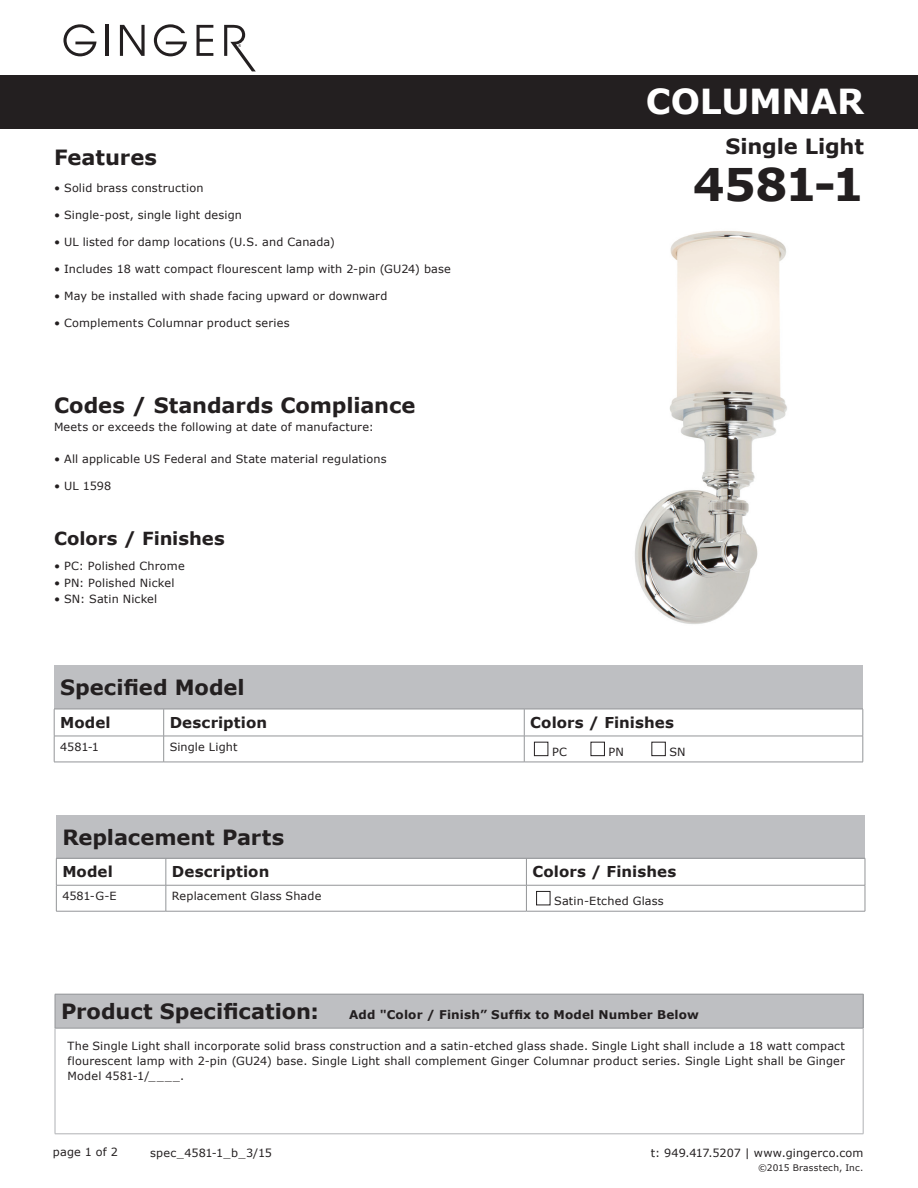
<style>
.page{position:relative;width:918px;height:1188px;background:#fff}
.page>*{position:absolute;margin:0;border:0;box-sizing:border-box;transform-origin:0 0}
.t1{font:700 45px "Verdana";color:#231f20}
.t2{font:700 34.5px "Verdana";letter-spacing:-.005em;color:#fff}
.t3{font:700 21px "Verdana";letter-spacing:-.005em;color:#231f20}
.t4{font:700 18px "Verdana";letter-spacing:-.005em;color:#231f20}
.t5{font:700 15px "Verdana";letter-spacing:.005em;color:#231f20}
.t6{font:700 12px "Verdana";letter-spacing:.015em;color:#231f20}
.t7{font:11.25px/15px "Verdana";letter-spacing:.015em;color:#231f20;text-align:justify}
.t8{font:9px "Verdana";letter-spacing:.025em;color:#231f20}
</style>
<div class="page">
<div style="left:0;top:75px;width:918px;height:54px;background:#231f20"></div>
<svg style="left:63px;top:24px;width:34px;height:32px"></svg>
<hr style="left:106px;top:25px;width:3px;height:31px;background:#231f20">
<svg style="left:120px;top:25px;width:25px;height:31px"></svg>
<svg style="left:154px;top:24px;width:33px;height:32px"></svg>
<svg style="left:197px;top:25px;width:16px;height:31px"></svg>
<svg style="left:224px;top:25px;width:32px;height:46px"></svg>
<div style="left:55px;top:994px;width:808px;height:34px;background:#bebfc2"></div>
<hr style="left:55px;top:994px;width:808px;height:1px;background:#939598">
<hr style="left:55px;top:994px;width:1px;height:34px;background:#939598">
<hr style="left:863px;top:994px;width:1px;height:34px;background:#939598">
<hr style="left:55px;top:1028px;width:808px;height:1px;background:#939598">
<hr style="left:55px;top:1028px;width:1px;height:106px;background:#b0b1b5">
<hr style="left:863px;top:1028px;width:1px;height:106px;background:#b0b1b5">
<hr style="left:55px;top:1134px;width:808px;height:1px;background:#b0b1b5">
<div style="left:54px;top:666px;width:809px;height:43px;background:#bebfc2"></div>
<hr style="left:54px;top:709px;width:110px;height:1px;background:#939598">
<hr style="left:164px;top:709px;width:360px;height:1px;background:#939598">
<hr style="left:524px;top:709px;width:339px;height:1px;background:#939598">
<hr style="left:54px;top:736px;width:110px;height:1px;background:#939598">
<hr style="left:164px;top:736px;width:360px;height:1px;background:#939598">
<hr style="left:524px;top:736px;width:339px;height:1px;background:#939598">
<svg style="left:54px;top:709px;width:1px;height:53px"></svg>
<svg style="left:163px;top:709px;width:1px;height:53px"></svg>
<svg style="left:524px;top:709px;width:1px;height:53px"></svg>
<svg style="left:863px;top:709px;width:1px;height:53px"></svg>
<hr style="left:54px;top:762px;width:110px;height:1px;background:#939598">
<hr style="left:164px;top:762px;width:360px;height:1px;background:#939598">
<hr style="left:524px;top:762px;width:339px;height:1px;background:#939598">
<div style="left:534px;top:742px;width:14px;height:14px;border:1px solid #231f20"></div>
<div style="left:591px;top:742px;width:14px;height:14px;border:1px solid #231f20"></div>
<div style="left:652px;top:742px;width:14px;height:14px;border:1px solid #231f20"></div>
<img style="left:635px;top:231px;width:152px;height:393px">
<div style="left:56px;top:815px;width:809px;height:43px;background:#bebfc2"></div>
<hr style="left:56px;top:858px;width:110px;height:1px;background:#939598">
<hr style="left:166px;top:858px;width:360px;height:1px;background:#939598">
<hr style="left:526px;top:858px;width:339px;height:1px;background:#939598">
<hr style="left:56px;top:885px;width:110px;height:1px;background:#939598">
<hr style="left:166px;top:885px;width:360px;height:1px;background:#939598">
<hr style="left:526px;top:885px;width:339px;height:1px;background:#939598">
<svg style="left:56px;top:859px;width:1px;height:52px"></svg>
<svg style="left:166px;top:859px;width:1px;height:52px"></svg>
<svg style="left:526px;top:859px;width:1px;height:52px"></svg>
<svg style="left:865px;top:858px;width:1px;height:53px"></svg>
<hr style="left:56px;top:911px;width:110px;height:1px;background:#939598">
<hr style="left:166px;top:911px;width:360px;height:1px;background:#939598">
<hr style="left:526px;top:911px;width:339px;height:1px;background:#939598">
<div style="left:536px;top:891px;width:14px;height:14px;border:1px solid #231f20"></div>
<h3 class="t3" style="left:54px;top:144px;width:105px">Features</h3>
<p class="t7" style="left:54px;top:180px;width:151px">• Solid brass construction</p>
<p class="t7" style="left:54px;top:207px;width:190px">• Single-post, single light design</p>
<p class="t7" style="left:54px;top:234px;width:282px">• UL listed for damp locations (U.S. and Canada)</p>
<p class="t7" style="left:54px;top:261px;width:399px">• Includes 18 watt compact flourescent lamp with 2-pin (GU24) base</p>
<p class="t7" style="left:54px;top:288px;width:335px">• May be installed with shade facing upward or downward</p>
<p class="t7" style="left:54px;top:315px;width:237px">• Complements Columnar product series</p>
<h3 class="t3" style="left:54px;top:392px;width:363px">Codes / Standards Compliance</h3>
<p class="t7" style="left:54px;top:419px;width:321px">Meets or exceeds the following at date of manufacture:</p>
<p class="t7" style="left:54px;top:451px;width:334px">• All applicable US Federal and State material regulations</p>
<p class="t7" style="left:54px;top:478px;width:59px">• UL 1598</p>
<h3 class="t4" style="left:54px;top:527px;width:172px">Colors / Finishes</h3>
<p class="t7" style="left:54px;top:558px;width:132px">• PC: Polished Chrome</p>
<p class="t7" style="left:54px;top:575px;width:122px">• PN: Polished Nickel</p>
<p class="t7" style="left:54px;top:591px;width:105px">• SN: Satin Nickel</p>
<h2 class="t2" style="left:646px;top:80px;width:220px">COLUMNAR</h2>
<h3 class="t3" style="left:726px;top:133px;width:140px">Single Light</h3>
<h1 class="t1" style="left:693px;top:156px;width:173px">4581-1</h1>
<h3 class="t3" style="left:60px;top:674px;width:186px">Specified Model</h3>
<h3 class="t5" style="left:60px;top:713px;width:52px">Model</h3>
<h3 class="t5" style="left:170px;top:713px;width:99px">Description</h3>
<h3 class="t5" style="left:530px;top:713px;width:145px">Colors / Finishes</h3>
<p class="t7" style="left:60px;top:739px;width:40px">4581-1</p>
<p class="t7" style="left:170px;top:739px;width:69px">Single Light</p>
<p class="t7" style="left:552px;top:744px;width:16px">PC</p>
<p class="t7" style="left:609px;top:744px;width:17px">PN</p>
<p class="t7" style="left:669px;top:744px;width:18px">SN</p>
<h3 class="t3" style="left:62px;top:824px;width:223px">Replacement Parts</h3>
<h3 class="t5" style="left:62px;top:862px;width:52px">Model</h3>
<h3 class="t5" style="left:172px;top:862px;width:99px">Description</h3>
<h3 class="t5" style="left:532px;top:862px;width:145px">Colors / Finishes</h3>
<p class="t7" style="left:62px;top:888px;width:56px">4581-G-E</p>
<p class="t7" style="left:172px;top:888px;width:151px">Replacement Glass Shade</p>
<p class="t7" style="left:554px;top:893px;width:111px">Satin-Etched Glass</p>
<h3 class="t3" style="left:61px;top:998px;width:259px">Product Specification:</h3>
<p class="t6" style="left:349px;top:1007px;width:351px">Add "Color / Finish” Suffix to Model Number Below</p>
<p class="t7" style="left:68px;top:1038px;width:779px">The Single Light shall incorporate solid brass construction and a satin-etched glass shade. Single Light shall include a 18 watt compact flourescent lamp with 2-pin (GU24) base. Single Light shall complement Ginger Columnar product series. Single Light shall be Ginger Model 4581-1/____.</p>
<p class="t7" style="left:53px;top:1144px;width:67px">page 1 of 2</p>
<p class="t7" style="left:150px;top:1145px;width:124px">spec_4581-1_b_3/15</p>
<p class="t7" style="left:651px;top:1145px;width:214px">t: 949.417.5207 | www.gingerco.com</p>
<p class="t8" style="left:758px;top:1162px;width:107px">©2015 Brasstech, Inc.</p>
</div>
